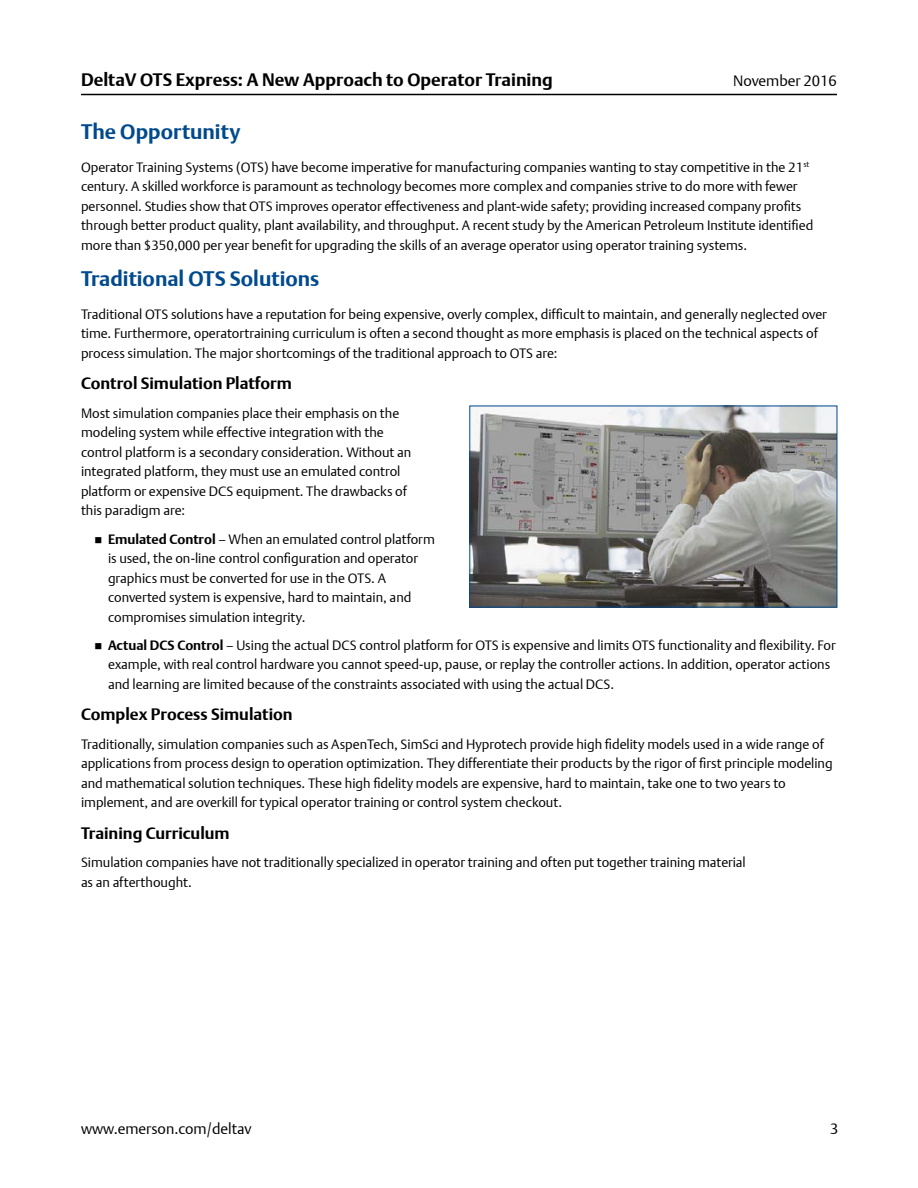
<style>
.page{position:relative;width:918px;height:1188px;background:#fff}
.page>*{position:absolute;margin:0;border:0;box-sizing:border-box;transform-origin:0 0}
.WP_-_Subhead_1{font:700 21px "DTL Argo T";color:#004a8d}
.t1{font:700 18px "DTL Argo T";color:#000}
.WP_-__Body_Text{font:700 16.5px "DTL Argo T";color:#000}
.t2{font:15px "DTL Argo T Light";color:#000}
.WP_-__Body_Text-2{font:13.5px/19.5px "DTL Argo T Light";color:#000}
.s1{font-family:"DTL Argo T";font-weight:700}
</style>
<div class="page">
<hr style="left:81px;top:94px;width:756px;height:1px;background:#000">
<img style="left:471px;top:408px;width:364px;height:198px">
<div style="left:469px;top:406px;width:368px;height:202px;border:1px solid #004a8d"></div>
<h2 class="t1" style="left:81px;top:69px;width:473px">DeltaV OTS Express: A New Approach to Operator Training</h2>
<p class="t2" style="left:733px;top:72px;width:105px">November 2016</p>
<p class="WP_-_Subhead_1" style="left:81px;top:119px;width:161px">The Opportunity</p>
<p class="WP_-__Body_Text-2" style="left:81px;top:157px;width:734px">Operator Training Systems (OTS) have become imperative for manufacturing companies wanting to stay competitive in the 21<sup>st </sup>century. A skilled workforce is paramount as technology becomes more complex and companies strive to do more with fewer personnel. Studies show that OTS improves operator effectiveness and plant-wide safety; providing increased company profits through better product quality, plant availability, and throughput. A recent study by the American Petroleum Institute identified more than $350,000 per year benefit for upgrading the skills of an average operator using operator training systems.</p>
<p class="WP_-_Subhead_1" style="left:81px;top:266px;width:240px">Traditional OTS Solutions</p>
<p class="WP_-__Body_Text-2" style="left:81px;top:304px;width:747px">Traditional OTS solutions have a reputation for being expensive, overly complex, difficult to maintain, and generally neglected over time. Furthermore, operatortraining curriculum is often a second thought as more emphasis is placed on the technical aspects of process simulation. The major shortcomings of the traditional approach to OTS are:</p>
<p class="WP_-__Body_Text" style="left:81px;top:373px;width:212px">Control Simulation Platform</p>
<p class="WP_-__Body_Text-2" style="left:81px;top:403px;width:332px">Most simulation companies place their emphasis on the modeling system while effective integration with the control platform is a secondary consideration. Without an integrated platform, they must use an emulated control platform or expensive DCS equipment. The drawbacks of this paradigm are:</p>
<p class="WP_-__Body_Text-2" style="left:108px;top:529px;width:328px"><span class="s1">Emulated Control</span> – When an emulated control platform is used, the on-line control configuration and operator graphics must be converted for use in the OTS. A converted system is expensive, hard to maintain, and compromises simulation integrity.</p>
<p class="WP_-__Body_Text-2" style="left:108px;top:635px;width:729px"><span class="s1">Actual DCS Control</span> – Using the actual DCS control platform for OTS is expensive and limits OTS functionality and flexibility. For example, with real control hardware you cannot speed-up, pause, or replay the controller actions. In addition, operator actions and learning are limited because of the constraints associated with using the actual DCS.</p>
<p class="WP_-__Body_Text" style="left:81px;top:705px;width:213px">Complex Process Simulation</p>
<p class="WP_-__Body_Text-2" style="left:81px;top:734px;width:753px">Traditionally, simulation companies such as AspenTech, SimSci and Hyprotech provide high fidelity models used in a wide range of applications from process design to operation optimization. They differentiate their products by the rigor of first principle modeling and mathematical solution techniques. These high fidelity models are expensive, hard to maintain, take one to two years to implement, and are overkill for typical operator training or control system checkout.</p>
<p class="WP_-__Body_Text" style="left:81px;top:823px;width:150px">Training Curriculum</p>
<p class="WP_-__Body_Text-2" style="left:81px;top:853px;width:666px">Simulation companies have not traditionally specialized in operator training and often put together training material as an afterthought.</p>
<p class="t2" style="left:81px;top:1120px;width:172px">www.emerson.com/deltav</p>
<p class="t2" style="left:830px;top:1120px;width:10px">3</p>
</div>
